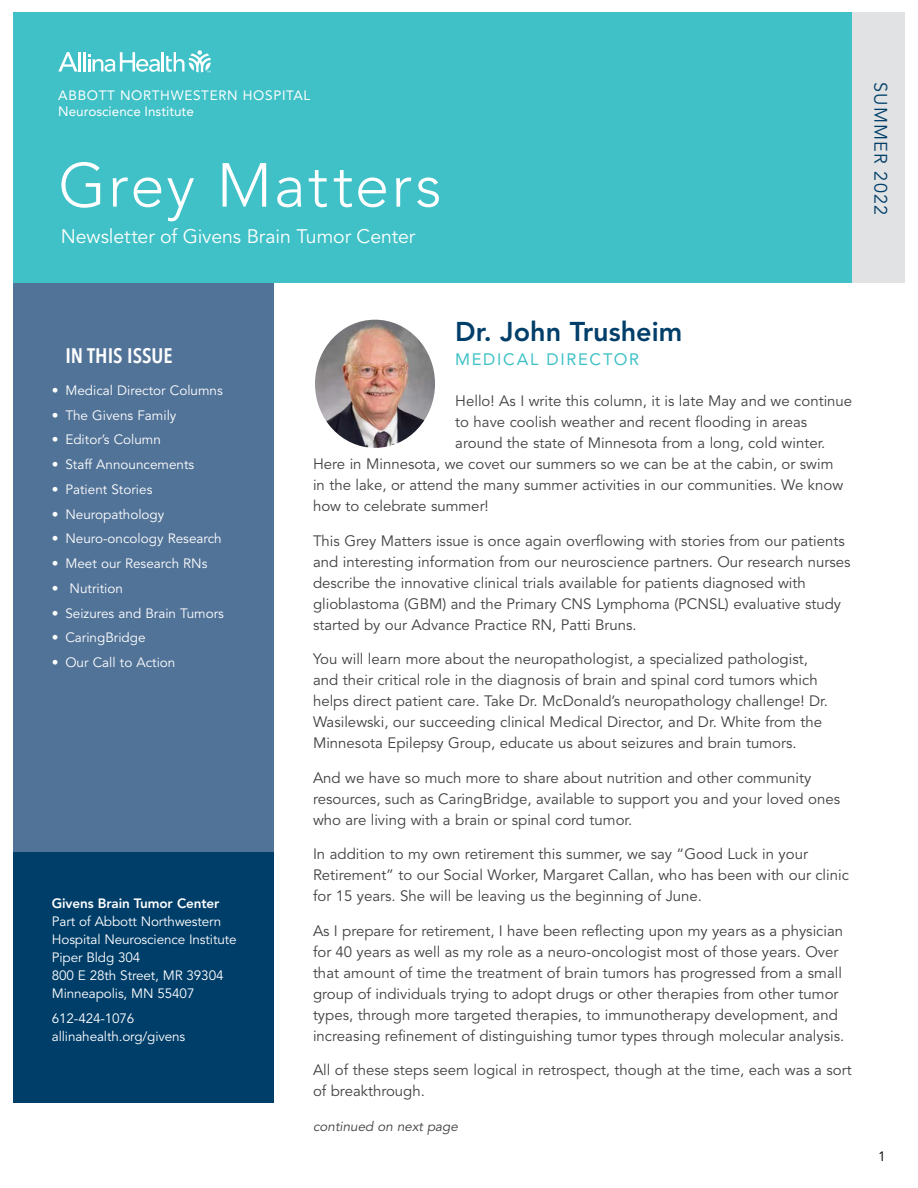
<style>
.page{position:relative;width:918px;height:1188px;background:#fff}
.page>*{position:absolute;margin:0;border:0;box-sizing:border-box;transform-origin:0 0}
.t1{font:300 61.5px "Avenir LT Std";letter-spacing:.03em;color:#fff}
.t2{font:800 27px "Avenir LT Std";color:#003e6a}
.t3{font:600 21px "Avenir Next Condensed";color:#fff}
.t4{font:19.5px "Avenir LT Std";letter-spacing:-.005em;color:#fff}
.t5{font:18px "Avenir LT Std";letter-spacing:.065em;color:#003e6a}
.t6{font:16.5px "Avenir LT Std";letter-spacing:.105em;color:#3fc1c7}
.t7{font:15px/21px "Avenir LT Std";color:#414042}
.t8{font:13.5px/18px "Avenir LT Std";color:#fff}
.t9{font:13.5px/16.2px "Avenir LT Std";letter-spacing:.04em;color:#fff}
.t10{font:800 13.5px "Avenir LT Std";letter-spacing:-.01em;color:#fff}
.t11{font:italic 13.5px "Avenir LT Std";color:#414042}
.t12{font:13.5px "Avenir LT Std";color:#000}
</style>
<div class="page">
<div style="left:14px;top:283px;width:260px;height:569px;background:#527398"></div>
<img style="left:315px;top:320px;width:120px;height:128px">
<div style="left:14px;top:13px;width:838px;height:270px;background:#3fc1c7"></div>
<div style="left:852px;top:13px;width:52px;height:270px;background:#e1e2e3"></div>
<svg style="left:58px;top:50px;width:153px;height:23px"></svg>
<div style="left:14px;top:852px;width:260px;height:251px;background:#003e6a"></div>
<p class="t9" style="left:58px;top:88px;width:254px">ABBOTT NORTHWESTERN HOSPITAL<br>Neuroscience Institute</p>
<h1 class="t1" style="left:58px;top:149px;width:385px">Grey Matters</h1>
<h3 class="t4" style="left:61px;top:225px;width:356px">Newsletter of Givens Brain Tumor Center</h3>
<p class="t5" style="left:891px;top:82px;width:134px;rotate:90deg">SUMMER 2022</p>
<h3 class="t3" style="left:65px;top:338px;width:109px">IN THIS ISSUE</h3>
<p class="t8" style="left:52px;top:382px;width:173px">• Medical Director Columns</p>
<p class="t8" style="left:52px;top:406px;width:126px">• The Givens Family</p>
<p class="t8" style="left:52px;top:431px;width:111px">• Editor’s Column</p>
<p class="t8" style="left:52px;top:456px;width:144px">• Staff Announcements</p>
<p class="t8" style="left:52px;top:481px;width:102px">• Patient Stories</p>
<p class="t8" style="left:52px;top:505px;width:114px">• Neuropathology</p>
<p class="t8" style="left:52px;top:530px;width:171px">• Neuro-oncology Research</p>
<p class="t8" style="left:52px;top:555px;width:157px">• Meet our Research RNs</p>
<p class="t8" style="left:52px;top:580px;width:73px">• Nutrition</p>
<p class="t8" style="left:52px;top:604px;width:174px">• Seizures and Brain Tumors</p>
<p class="t8" style="left:52px;top:629px;width:95px">• CaringBridge</p>
<p class="t8" style="left:52px;top:654px;width:125px">• Our Call to Action</p>
<p class="t10" style="left:52px;top:896px;width:169px">Givens Brain Tumor Center</p>
<p class="t8" style="left:52px;top:913px;width:186px">Part of Abbott Northwestern<br>Hospital Neuroscience Institute<br>Piper Bldg 304<br>800 E 28th Street, MR 39304<br>Minneapolis, MN 55407</p>
<p class="t8" style="left:52px;top:1010px;width:135px">612-424-1076 allinahealth.org/givens</p>
<h2 class="t2" style="left:455px;top:316px;width:229px">Dr. John Trusheim</h2>
<p class="t6" style="left:455px;top:350px;width:185px">MEDICAL DIRECTOR</p>
<p class="t7" style="left:455px;top:391px;width:399px">Hello! As I write this column, it is late May and we continue</p>
<p class="t7" style="left:455px;top:412px;width:353px">to have coolish weather and recent flooding in areas</p>
<p class="t7" style="left:455px;top:433px;width:372px">around the state of Minnesota from a long, cold winter.</p>
<p class="t7" style="left:313px;top:454px;width:522px">Here in Minnesota, we covet our summers so we can be at the cabin, or swim</p>
<p class="t7" style="left:313px;top:475px;width:532px">in the lake, or attend the many summer activities in our communities. We know</p>
<p class="t7" style="left:313px;top:496px;width:177px">how to celebrate summer!</p>
<p class="t7" style="left:313px;top:531px;width:539px">This Grey Matters issue is once again overflowing with stories from our patients and interesting information from our neuroscience partners. Our research nurses describe the innovative clinical trials available for patients diagnosed with glioblastoma (GBM) and the Primary CNS Lymphoma (PCNSL) evaluative study started by our Advance Practice RN, Patti Bruns.</p>
<p class="t7" style="left:313px;top:649px;width:517px">You will learn more about the neuropathologist, a specialized pathologist, and their critical role in the diagnosis of brain and spinal cord tumors which helps direct patient care. Take Dr. McDonald’s neuropathology challenge! Dr.<br>Wasilewski, our succeeding clinical Medical Director, and Dr. White from the Minnesota Epilepsy Group, educate us about seizures and brain tumors.</p>
<p class="t7" style="left:313px;top:768px;width:529px">And we have so much more to share about nutrition and other community resources, such as CaringBridge, available to support you and your loved ones who are living with a brain or spinal cord tumor.</p>
<p class="t7" style="left:313px;top:844px;width:538px">In addition to my own retirement this summer, we say “Good Luck in your<br>Retirement” to our Social Worker, Margaret Callan, who has been with our clinic for 15 years. She will be leaving us the beginning of June.</p>
<p class="t7" style="left:313px;top:921px;width:533px">As I prepare for retirement, I have been reflecting upon my years as a physician for 40 years as well as my role as a neuro-oncologist most of those years. Over that amount of time the treatment of brain tumors has progressed from a small group of individuals trying to adopt drugs or other therapies from other tumor types, through more targeted therapies, to immunotherapy development, and increasing refinement of distinguishing tumor types through molecular analysis.</p>
<p class="t7" style="left:313px;top:1060px;width:540px">All of these steps seem logical in retrospect, though at the time, each was a sort of breakthrough.</p>
<p class="t11" style="left:313px;top:1119px;width:147px">continued on next page</p>
<p class="t12" style="left:878px;top:1149px;width:9px">1</p>
</div>
